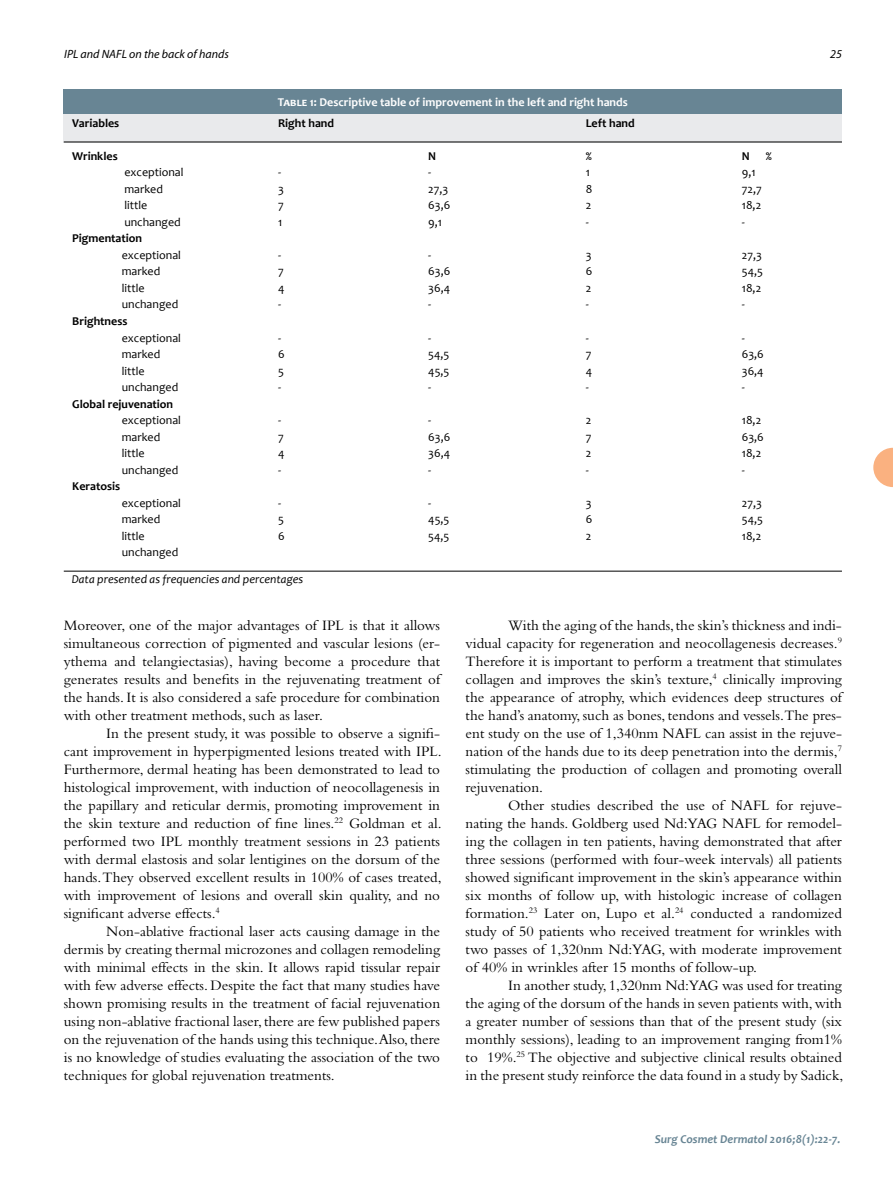
<style>
.page{position:relative;width:893px;height:1191px;background:#fff}
.page>*{position:absolute;margin:0;border:0;box-sizing:border-box;transform-origin:0 0}
.t1{font:15px/18px "Bembo";color:#000;text-align:justify}
.t2{font:12px "Candara";color:#000}
.t3{font:700 12px "Candara";color:#000}
.t4{font:700 12px "Candara";color:#fff}
.t5{font:italic 12px "Candara";color:#000}
.t6{font:italic 700 12px "Candara";color:#688594}
.t7{font:italic 12px "Myriad";color:#000}
</style>
<div class="page">
<div style="left:64px;top:89px;width:778px;height:53px;background:#e9eaec"></div>
<div style="left:64px;top:89px;width:778px;height:25px;background:#688594"></div>
<hr style="left:64px;top:571px;width:778px;height:1px;background:#000">
<hr style="left:64px;top:142px;width:778px;height:1px;background:#000">
<svg style="left:873px;top:448px;width:20px;height:39px"></svg>
<p class="t7" style="left:64px;top:48px;width:166px">IPL and NAFL on the back of hands</p>
<p class="t7" style="left:830px;top:48px;width:13px">25</p>
<p class="t4" style="left:278px;top:94px;width:351px">Table 1: Descriptive table of improvement in the left and right hands</p>
<p class="t3" style="left:72px;top:115px;width:49px">Variables</p>
<p class="t3" style="left:278px;top:115px;width:58px">Right hand</p>
<p class="t3" style="left:586px;top:115px;width:50px">Left hand</p>
<p class="t3" style="left:72px;top:148px;width:47px">Wrinkles</p>
<p class="t3" style="left:428px;top:148px;width:9px">N</p>
<p class="t3" style="left:586px;top:148px;width:8px">%</p>
<p class="t3" style="left:742px;top:148px;width:9px">N</p>
<p class="t3" style="left:766px;top:148px;width:8px">%</p>
<p class="t2" style="left:124px;top:165px;width:61px">exceptional</p>
<p class="t2" style="left:278px;top:165px;width:5px">-</p>
<p class="t2" style="left:428px;top:165px;width:5px">-</p>
<p class="t2" style="left:586px;top:165px;width:6px">1</p>
<p class="t2" style="left:742px;top:165px;width:15px">9,1</p>
<p class="t2" style="left:124px;top:181px;width:40px">marked</p>
<p class="t2" style="left:278px;top:181px;width:7px">3</p>
<p class="t2" style="left:428px;top:181px;width:22px">27,3</p>
<p class="t2" style="left:586px;top:181px;width:8px">8</p>
<p class="t2" style="left:742px;top:181px;width:21px">72,7</p>
<p class="t2" style="left:124px;top:198px;width:24px">little</p>
<p class="t2" style="left:278px;top:198px;width:7px">7</p>
<p class="t2" style="left:428px;top:198px;width:24px">63,6</p>
<p class="t2" style="left:586px;top:198px;width:7px">2</p>
<p class="t2" style="left:742px;top:198px;width:21px">18,2</p>
<p class="t2" style="left:124px;top:214px;width:58px">unchanged</p>
<p class="t2" style="left:278px;top:214px;width:6px">1</p>
<p class="t2" style="left:428px;top:214px;width:15px">9,1</p>
<p class="t2" style="left:586px;top:214px;width:5px">-</p>
<p class="t2" style="left:742px;top:214px;width:5px">-</p>
<p class="t3" style="left:72px;top:231px;width:71px">Pigmentation</p>
<p class="t2" style="left:122px;top:247px;width:61px">exceptional</p>
<p class="t2" style="left:278px;top:247px;width:5px">-</p>
<p class="t2" style="left:428px;top:247px;width:5px">-</p>
<p class="t2" style="left:586px;top:247px;width:7px">3</p>
<p class="t2" style="left:742px;top:247px;width:22px">27,3</p>
<p class="t2" style="left:122px;top:264px;width:40px">marked</p>
<p class="t2" style="left:278px;top:264px;width:7px">7</p>
<p class="t2" style="left:428px;top:264px;width:24px">63,6</p>
<p class="t2" style="left:586px;top:264px;width:8px">6</p>
<p class="t2" style="left:742px;top:264px;width:23px">54,5</p>
<p class="t2" style="left:122px;top:280px;width:24px">little</p>
<p class="t2" style="left:278px;top:280px;width:8px">4</p>
<p class="t2" style="left:428px;top:280px;width:23px">36,4</p>
<p class="t2" style="left:586px;top:280px;width:7px">2</p>
<p class="t2" style="left:742px;top:280px;width:21px">18,2</p>
<p class="t2" style="left:122px;top:297px;width:58px">unchanged</p>
<p class="t2" style="left:278px;top:297px;width:5px">-</p>
<p class="t2" style="left:428px;top:297px;width:5px">-</p>
<p class="t2" style="left:586px;top:297px;width:5px">-</p>
<p class="t2" style="left:742px;top:297px;width:5px">-</p>
<p class="t3" style="left:72px;top:313px;width:57px">Brightness</p>
<p class="t2" style="left:122px;top:330px;width:61px">exceptional</p>
<p class="t2" style="left:278px;top:330px;width:5px">-</p>
<p class="t2" style="left:428px;top:330px;width:5px">-</p>
<p class="t2" style="left:586px;top:330px;width:5px">-</p>
<p class="t2" style="left:742px;top:330px;width:5px">-</p>
<p class="t2" style="left:122px;top:346px;width:40px">marked</p>
<p class="t2" style="left:278px;top:346px;width:8px">6</p>
<p class="t2" style="left:428px;top:346px;width:23px">54,5</p>
<p class="t2" style="left:586px;top:346px;width:7px">7</p>
<p class="t2" style="left:742px;top:346px;width:24px">63,6</p>
<p class="t2" style="left:122px;top:363px;width:24px">little</p>
<p class="t2" style="left:278px;top:363px;width:7px">5</p>
<p class="t2" style="left:428px;top:363px;width:23px">45,5</p>
<p class="t2" style="left:586px;top:363px;width:8px">4</p>
<p class="t2" style="left:742px;top:363px;width:23px">36,4</p>
<p class="t2" style="left:122px;top:379px;width:58px">unchanged</p>
<p class="t2" style="left:278px;top:379px;width:5px">-</p>
<p class="t2" style="left:428px;top:379px;width:5px">-</p>
<p class="t2" style="left:586px;top:379px;width:5px">-</p>
<p class="t2" style="left:742px;top:379px;width:5px">-</p>
<p class="t3" style="left:72px;top:396px;width:102px">Global rejuvenation</p>
<p class="t2" style="left:122px;top:412px;width:61px">exceptional</p>
<p class="t2" style="left:278px;top:412px;width:5px">-</p>
<p class="t2" style="left:428px;top:412px;width:5px">-</p>
<p class="t2" style="left:586px;top:412px;width:7px">2</p>
<p class="t2" style="left:742px;top:412px;width:21px">18,2</p>
<p class="t2" style="left:122px;top:429px;width:40px">marked</p>
<p class="t2" style="left:278px;top:429px;width:7px">7</p>
<p class="t2" style="left:428px;top:429px;width:24px">63,6</p>
<p class="t2" style="left:586px;top:429px;width:7px">7</p>
<p class="t2" style="left:742px;top:429px;width:24px">63,6</p>
<p class="t2" style="left:122px;top:445px;width:24px">little</p>
<p class="t2" style="left:278px;top:445px;width:8px">4</p>
<p class="t2" style="left:428px;top:445px;width:23px">36,4</p>
<p class="t2" style="left:586px;top:445px;width:7px">2</p>
<p class="t2" style="left:742px;top:445px;width:21px">18,2</p>
<p class="t2" style="left:122px;top:462px;width:58px">unchanged</p>
<p class="t2" style="left:278px;top:462px;width:5px">-</p>
<p class="t2" style="left:428px;top:462px;width:5px">-</p>
<p class="t2" style="left:586px;top:462px;width:5px">-</p>
<p class="t2" style="left:742px;top:462px;width:5px">-</p>
<p class="t3" style="left:72px;top:478px;width:49px">Keratosis</p>
<p class="t2" style="left:122px;top:495px;width:61px">exceptional</p>
<p class="t2" style="left:278px;top:495px;width:5px">-</p>
<p class="t2" style="left:428px;top:495px;width:5px">-</p>
<p class="t2" style="left:586px;top:495px;width:7px">3</p>
<p class="t2" style="left:742px;top:495px;width:22px">27,3</p>
<p class="t2" style="left:122px;top:511px;width:40px">marked</p>
<p class="t2" style="left:278px;top:511px;width:7px">5</p>
<p class="t2" style="left:428px;top:511px;width:23px">45,5</p>
<p class="t2" style="left:586px;top:511px;width:8px">6</p>
<p class="t2" style="left:742px;top:511px;width:23px">54,5</p>
<p class="t2" style="left:122px;top:528px;width:24px">little</p>
<p class="t2" style="left:278px;top:528px;width:8px">6</p>
<p class="t2" style="left:428px;top:528px;width:23px">54,5</p>
<p class="t2" style="left:586px;top:528px;width:7px">2</p>
<p class="t2" style="left:742px;top:528px;width:21px">18,2</p>
<p class="t2" style="left:122px;top:544px;width:58px">unchanged</p>
<p class="t5" style="left:72px;top:572px;width:233px">Data presented as frequencies and percentages</p>
<p class="t1" style="left:64px;top:616px;width:378px">Moreover, one of the major advantages of IPL is that it allows simultaneous correction of pigmented and vascular lesions (er&shy;ythema and telangiectasias), having become a procedure that generates results and benefits in the rejuvenating treatment of the hands. It is also considered a safe procedure for combination with other treatment methods, such as laser.</p>
<p class="t1" style="left:64px;top:724px;width:379px;text-indent:43px">In the present study, it was possible to observe a signifi&shy;cant improvement in hyperpigmented lesions treated with IPL.<br>Furthermore, dermal heating has been demonstrated to lead to histological improvement, with induction of neocollagenesis in the papillary and reticular dermis, promoting improvement in the skin texture and reduction of fine lines.<sup>22</sup> Goldman et al. performed two IPL monthly treatment sessions in 23 patients with dermal elastosis and solar lentigines on the dorsum of the hands. They observed excellent results in 100% of cases treated, with improvement of lesions and overall skin quality, and no significant adverse effects.<sup>4</sup></p>
<p class="t1" style="left:64px;top:922px;width:378px;text-indent:43px">Non-ablative fractional laser acts causing damage in the dermis by creating thermal microzones and collagen remodeling with minimal effects in the skin. It allows rapid tissular repair with few adverse effects. Despite the fact that many studies have shown promising results in the treatment of facial rejuvenation using non-ablative fractional laser, there are few published papers on the rejuvenation of the hands using this technique.Also, there is no knowledge of studies evaluating the association of the two techniques for global rejuvenation treatments.</p>
<p class="t1" style="left:466px;top:616px;width:378px;text-indent:43px">With the aging of the hands, the skin’s thickness and indi&shy;vidual capacity for regeneration and neocollagenesis decreases.<sup>9<br></sup>Therefore it is important to perform a treatment that stimulates collagen and improves the skin’s texture,<sup>4</sup> clinically improving the appearance of atrophy, which evidences deep structures of the hand’s anatomy, such as bones, tendons and vessels.The pres&shy;ent study on the use of 1,340nm NAFL can assist in the rejuve&shy;nation of the hands due to its deep penetration into the dermis,<sup>7 </sup>stimulating the production of collagen and promoting overall rejuvenation.</p>
<p class="t1" style="left:466px;top:796px;width:378px;text-indent:43px">Other studies described the use of NAFL for rejuve&shy;nating the hands. Goldberg used Nd:YAG NAFL for remodel&shy;ing the collagen in ten patients, having demonstrated that after three sessions (performed with four-week intervals) all patients showed significant improvement in the skin’s appearance within six months of follow up, with histologic increase of collagen formation.<sup>23</sup> Later on, Lupo et al.<sup>24</sup> conducted a randomized study of 50 patients who received treatment for wrinkles with two passes of 1,320nm Nd:YAG, with moderate improvement of 40% in wrinkles after 15 months of follow-up.</p>
<p class="t1" style="left:466px;top:976px;width:379px;text-indent:43px">In another study, 1,320nm Nd:YAG was used for treating the aging of the dorsum of the hands in seven patients with, with a greater number of sessions than that of the present study (six monthly sessions), leading to an improvement ranging from1% to 19%.<sup>25</sup> The objective and subjective clinical results obtained in the present study reinforce the data found in a study by Sadick,</p>
<p class="t6" style="left:655px;top:1131px;width:187px">Surg Cosmet Dermatol 2016;8(1):22-7.</p>
</div>
